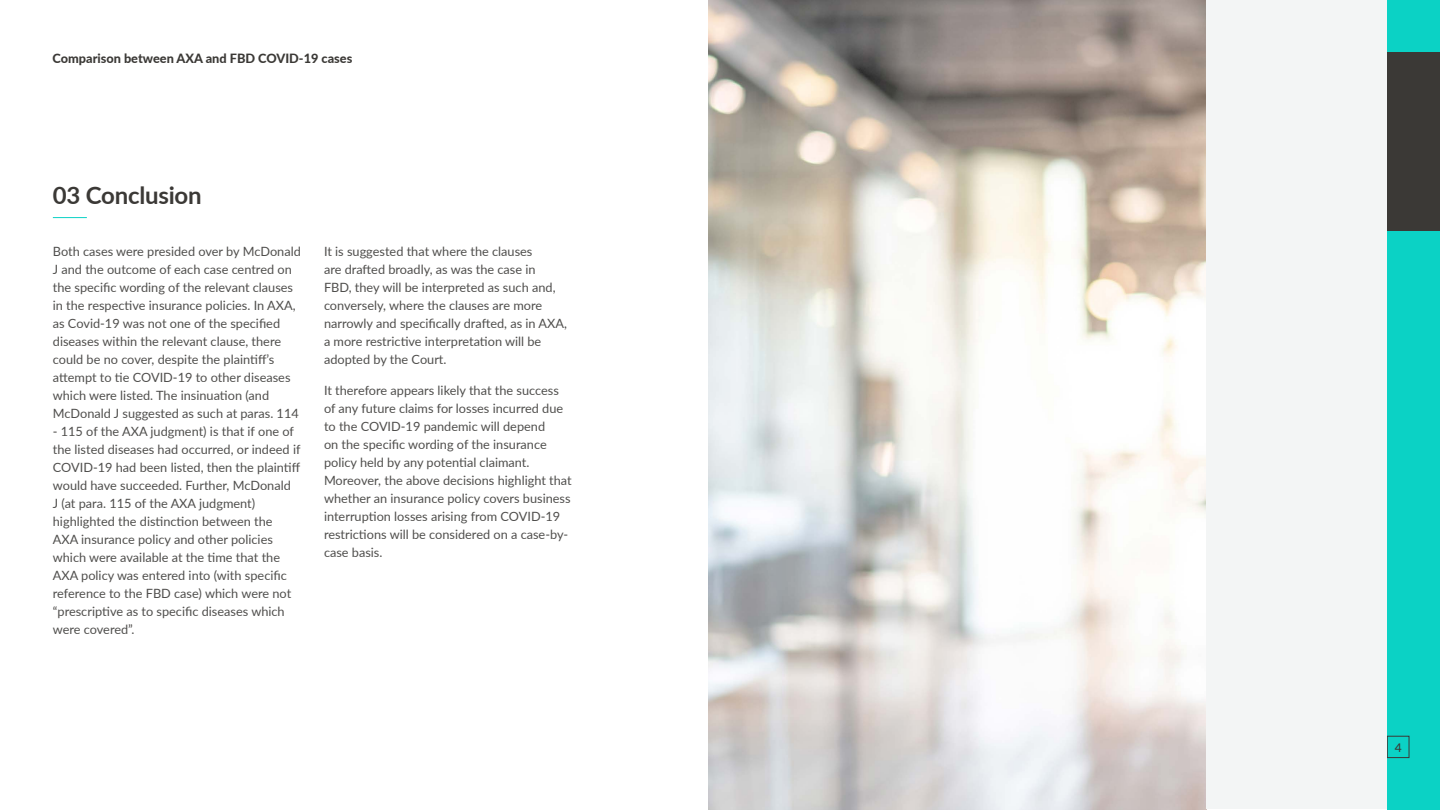
<style>
.page{position:relative;width:1440px;height:810px;background:#fff}
.page>*{position:absolute;margin:0;border:0;box-sizing:border-box;transform-origin:0 0}
.t1{font:700 24px "Lato";letter-spacing:-.01em;color:#3b3936}
.t2{font:12.75px/18px "Lato";color:#4f4e4c}
.t3{font:800 12.75px "Lato";color:#3b3936}
.t4{font:500 12px "Lato";color:#3b3936}
</style>
<div class="page">
<div style="left:1388px;top:0;width:52px;height:810px;background:#0bd2c5"></div>
<div style="left:1388px;top:52px;width:52px;height:179px;background:#3b3936"></div>
<img style="left:709px;top:0;width:497px;height:810px">
<svg style="left:53px;top:217px;width:34px;height:1px"></svg>
<div style="left:1387px;top:736px;width:22px;height:22px;border:1px solid #3b3936"></div>
<div style="left:1206px;top:0;width:181px;height:809px;background:#f3f5f5"></div>
<p class="t3" style="left:52px;top:49px;width:301px">Comparison between AXA and FBD COVID-19 cases</p>
<h1 class="t1" style="left:53px;top:177px;width:150px">03 Conclusion</h1>
<p class="t2" style="left:53px;top:242px;width:249px">Both cases were presided over by McDonald J and the outcome of each case centred on the specific wording of the relevant clauses in the respective insurance policies. In AXA, as Covid-19 was not one of the specified diseases within the relevant clause, there could be no cover, despite the plaintiff’s attempt to tie COVID-19 to other diseases which were listed. The insinuation (and McDonald J suggested as such at paras. 114</p>
<p class="t2" style="left:53px;top:422px;width:249px">- 115 of the AXA judgment) is that if one of the listed diseases had occurred, or indeed if COVID-19 had been listed, then the plaintiff would have succeeded. Further, McDonald<br>J (at para. 115 of the AXA judgment) highlighted the distinction between the AXA insurance policy and other policies which were available at the time that the AXA policy was entered into (with specific reference to the FBD case) which were not “prescriptive as to specific diseases which were covered”.</p>
<p class="t2" style="left:324px;top:242px;width:245px">It is suggested that where the clauses<br>are drafted broadly, as was the case in<br>FBD, they will be interpreted as such and, conversely, where the clauses are more narrowly and specifically drafted, as in AXA, a more restrictive interpretation will be adopted by the Court.</p>
<p class="t2" style="left:324px;top:381px;width:249px">It therefore appears likely that the success of any future claims for losses incurred due to the COVID-19 pandemic will depend<br>on the specific wording of the insurance policy held by any potential claimant.<br>Moreover, the above decisions highlight that whether an insurance policy covers business interruption losses arising from COVID-19 restrictions will be considered on a case-by&shy;case basis.</p>
<p class="t4" style="left:1395px;top:739px;width:8px">4</p>
</div>
